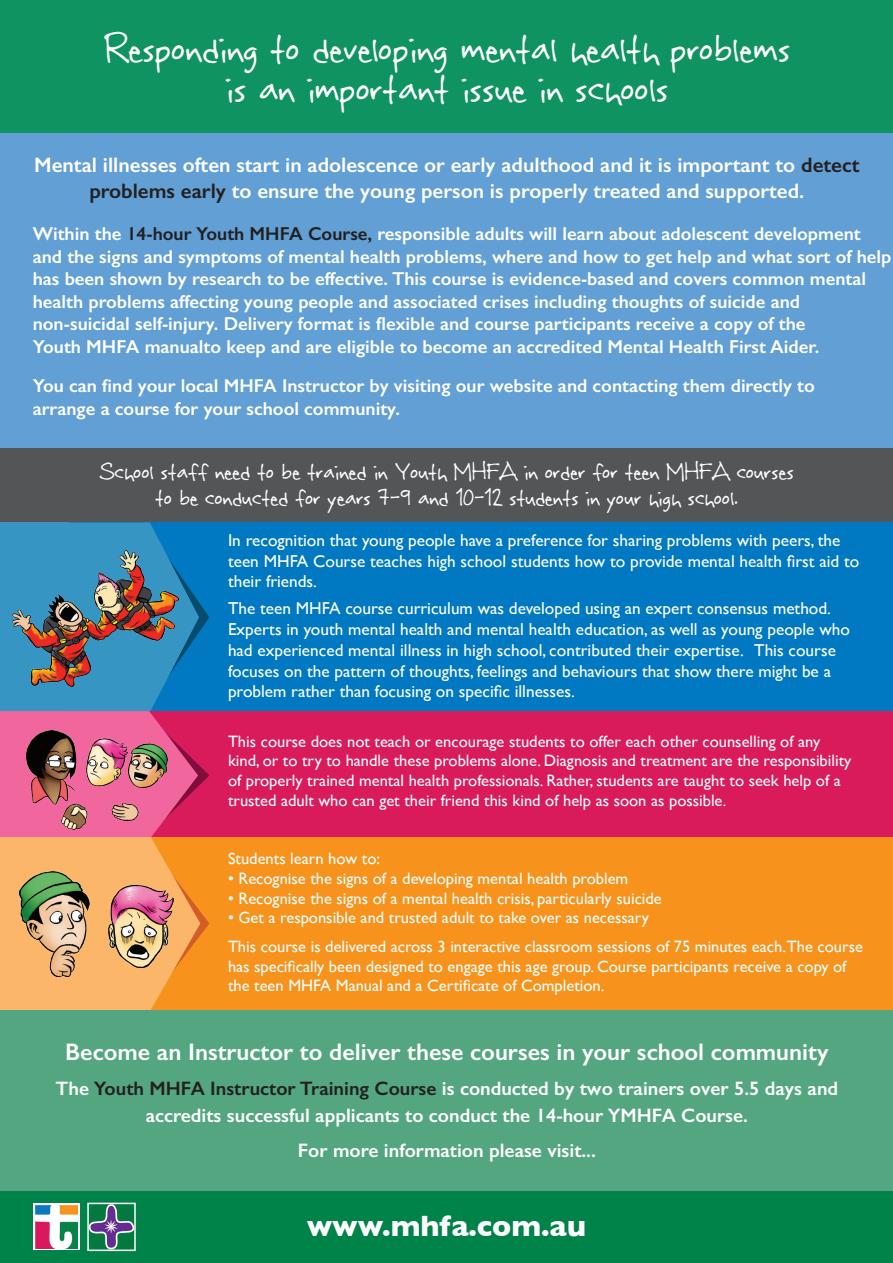
<style>
.page{position:relative;width:893px;height:1263px;background:#fff}
.page>*{position:absolute;margin:0;border:0;box-sizing:border-box;transform-origin:0 0}
.t1{font:49.5px/40.5px "Rabiohead";letter-spacing:-.03em;color:#fff;text-align:center}
.t2{font:700 30px "Gill Sans";color:#fff}
.t3{font:28.5px/25.5px "Rabiohead";letter-spacing:-.03em;color:#fff;text-align:center}
.t4{font:600 24px "Gill Sans";color:#fff}
.t5{font:600 21px/26.7px "Gill Sans";color:#fff;text-align:center}
.t6{font:600 19.5px/26.7px "Gill Sans";color:#fff;text-align:center}
.t7{font:600 18.75px/22.5px "Gill Sans";color:#fff}
.t8{font:17.25px/20.7px "Gill Sans";color:#fff}
.t9{font:16.5px/19.8px "Gill Sans";color:#fff}
.s1{color:#231f20}
</style>
<div class="page">
<div style="left:0;top:1191px;width:893px;height:72px;background:#008348"></div>
<div style="left:0;top:132px;width:893px;height:316px;background:#629fd5"></div>
<div style="left:0;top:448px;width:893px;height:74px;background:#545557"></div>
<div style="left:69px;top:522px;width:824px;height:190px;background:#0079c2"></div>
<div style="left:0;top:1009px;width:893px;height:182px;background:#54a681"></div>
<div style="left:0;top:0;width:893px;height:132px;background:#0f9360"></div>
<div style="left:68px;top:711px;width:825px;height:129px;background:#d91a5b"></div>
<div style="left:70px;top:837px;width:823px;height:173px;background:#f7931d"></div>
<svg style="left:0;top:522px;width:209px;height:488px"></svg>
<svg style="left:33px;top:1203px;width:47px;height:47px"></svg>
<img style="left:35px;top:1206px;width:42px;height:42px">
<svg style="left:90px;top:1206px;width:43px;height:42px"></svg>
<div style="left:87px;top:1203px;width:49px;height:48px;border:2px solid #fff"></div>
<img style="left:20px;top:872px;width:153px;height:105px">
<img style="left:10px;top:730px;width:170px;height:100px">
<img style="left:0;top:542px;width:192px;height:157px">
<h1 class="t1" style="left:103px;top:27px;width:690px">Responding to developing mental health problems is an important issue in schools</h1>
<p class="t5" style="left:34px;top:151px;width:827px">Mental illnesses often start in adolescence or early adulthood and it is important to <span class="s1">detect problems early</span> to ensure the young person is properly treated and supported.</p>
<p class="t7" style="left:33px;top:222px;width:860px">Within the <span class="s1">14-hour Youth MHFA Course,</span> responsible adults will learn about adolescent development and the signs and symptoms of mental health problems, where and how to get help and what sort of help has been shown by research to be effective. This course is evidence-based and covers common mental health problems affecting young people and associated crises including thoughts of suicide and non-suicidal self-injury. Delivery format is flexible and course participants receive a copy of the<br>Youth MHFA manualto keep and are eligible to become an accredited Mental Health First Aider.</p>
<p class="t7" style="left:33px;top:374px;width:784px">You can find your local MHFA Instructor by visiting our website and contacting them directly to arrange a course for your school community.</p>
<h3 class="t3" style="left:99px;top:459px;width:697px">School staff need to be trained in Youth MHFA in order for teen MHFA courses to be conducted for years 7-9 and 10-12 students in your high school.</h3>
<p class="t8" style="left:228px;top:530px;width:633px">In recognition that young people have a preference for sharing problems with peers, the teen MHFA Course teaches high school students how to provide mental health first aid to their friends.</p>
<p class="t8" style="left:228px;top:598px;width:623px">The teen MHFA course curriculum was developed using an expert consensus method.<br>Experts in youth mental health and mental health education, as well as young people who had experienced mental illness in high school, contributed their expertise. This course focuses on the pattern of thoughts, feelings and behaviours that show there might be a problem rather than focusing on specific illnesses.</p>
<p class="t9" style="left:228px;top:731px;width:625px">This course does not teach or encourage students to offer each other counselling of any kind, or to try to handle these problems alone. Diagnosis and treatment are the responsibility of properly trained mental health professionals. Rather, students are taught to seek help of a trusted adult who can get their friend this kind of help as soon as possible.</p>
<p class="t9" style="left:228px;top:848px;width:154px">Students learn how to:</p>
<p class="t9" style="left:228px;top:868px;width:402px">• Recognise the signs of a developing mental health problem</p>
<p class="t9" style="left:228px;top:888px;width:435px">• Recognise the signs of a mental health crisis, particularly suicide</p>
<p class="t9" style="left:228px;top:903px;width:636px;line-height:28.3px">• Get a responsible and trusted adult to take over as necessary<br>This course is delivered across 3 interactive classroom sessions of 75 minutes each.The course</p>
<p class="t9" style="left:228px;top:956px;width:620px">has specifically been designed to engage this age group. Course participants receive a copy of the teen MHFA Manual and a Certificate of Completion.</p>
<h3 class="t4" style="left:65px;top:1037px;width:765px">Become an Instructor to deliver these courses in your school community</h3>
<p class="t6" style="left:56px;top:1075px;width:784px">The <span class="s1">Youth MHFA Instructor Training Course</span> is conducted by two trainers over 5.5 days and accredits successful applicants to conduct the 14-hour YMHFA Course.</p>
<p class="t6" style="left:298px;top:1137px;width:300px">For more information please visit...</p>
<h2 class="t2" style="left:307px;top:1202px;width:281px">www.mhfa.com.au</h2>
</div>
